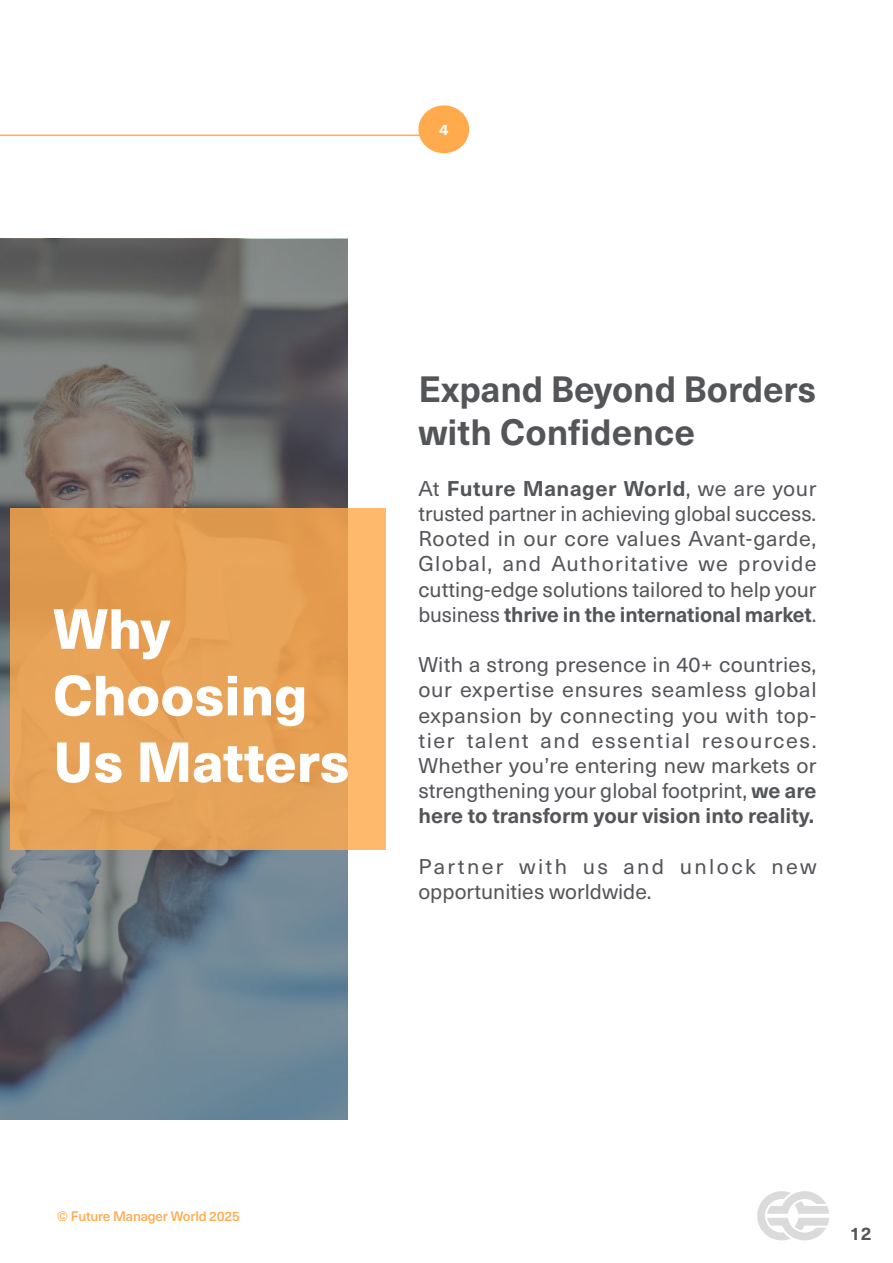
<style>
.page{position:relative;width:893px;height:1263px;background:#fff}
.page>*{position:absolute;margin:0;border:0;box-sizing:border-box;transform-origin:0 0}
.t1{font:800 55.5px/66.6px "Neue Haas Unica W1 G";color:#fff}
.t2{font:700 36px/43.2px "Neue Haas Unica W1 G";color:#545559}
.t3{font:21px/25.2px "Neue Haas Unica W1 G";color:#545559;text-align:justify}
.t4{font:700 18px "Neue Haas Unica W1 G";color:#545559}
.t5{font:700 15px "Neue Haas Unica W1 G";color:#fff}
.t6{font:500 13.5px "Neue Haas Unica W1 G";letter-spacing:-.015em;color:#ffaa4d}
.s1{font-weight:700}
</style>
<div class="page">
<svg style="left:757px;top:1191px;width:72px;height:49px"></svg>
<hr style="left:0;top:135px;width:460px;height:1px;background:#ffaa4d">
<div style="left:418px;top:105px;width:51px;height:48px;background:#ffaa4d;border-radius:50%"></div>
<svg style="left:0;top:239px;width:348px;height:880px;background:#6b7379"></svg>
<svg style="left:11px;top:509px;width:375px;height:341px;background:#e8a257"></svg>
<p class="t5" style="left:439px;top:118px;width:10px">4</p>
<h1 class="t1" style="left:53px;top:592px;width:298px">Why<br>Choosing<br>Us Matters</h1>
<h2 class="t2" style="left:418px;top:365px;width:399px">Expand Beyond Borders with Confidence</h2>
<p class="t3" style="left:418px;top:475px;width:400px">At <span class="s1">Future Manager World</span>, we are your trusted partner in achieving global success.<br>Rooted in our core values Avant-garde, Global, and Authoritative we provide cutting-edge solutions tailored to help your business <span class="s1">thrive in the international market</span>.</p>
<p class="t3" style="left:418px;top:651px;width:400px">With a strong presence in 40+ countries, our expertise ensures seamless global expansion by connecting you with top&shy;tier talent and essential resources.<br>Whether you’re entering new markets or strengthening your global footprint, <span class="s1">we are here to transform your vision into reality.</span></p>
<p class="t3" style="left:418px;top:853px;width:400px">Partner with us and unlock new opportunities worldwide.</p>
<p class="t6" style="left:57px;top:1206px;width:185px">© Future Manager World 2025</p>
<p class="t4" style="left:850px;top:1220px;width:23px">12</p>
</div>
